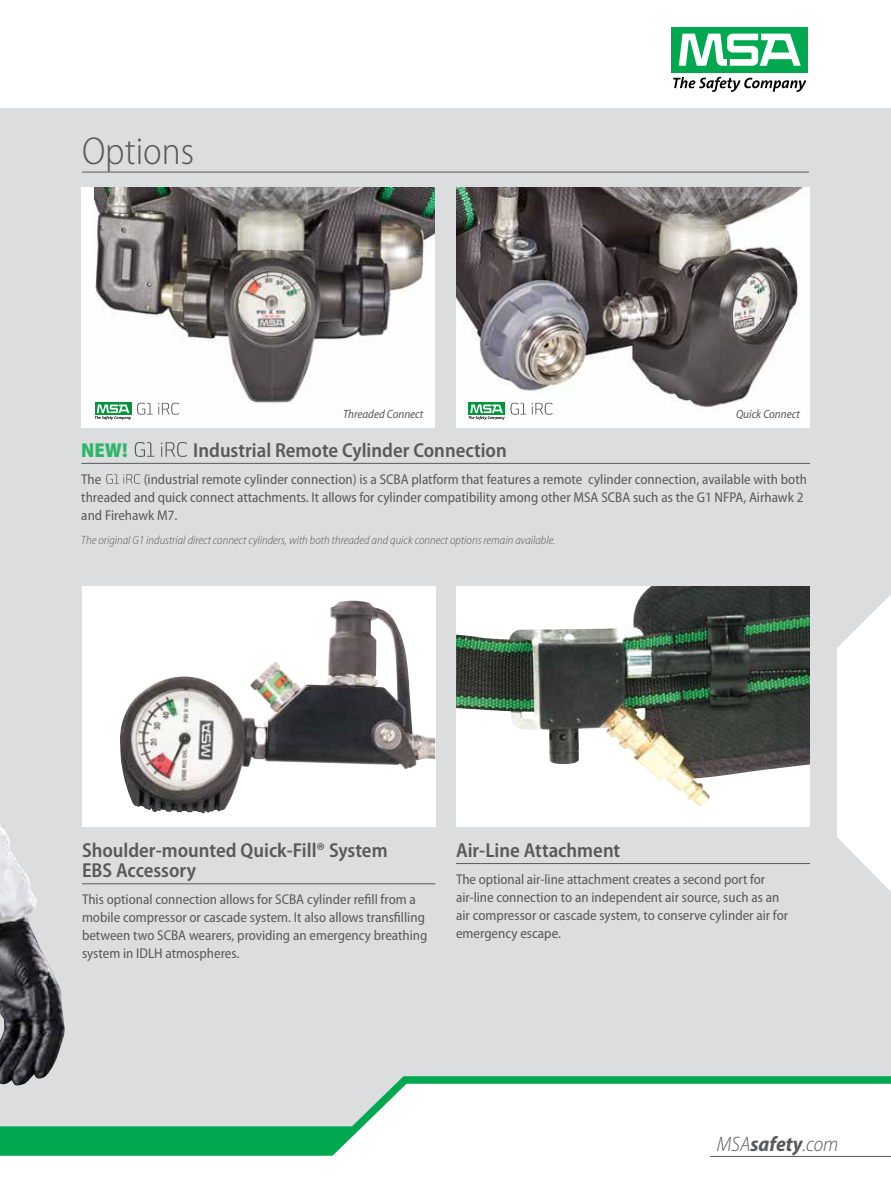
<style>
.page{position:relative;width:891px;height:1188px;background:#fff}
.page>*{position:absolute;margin:0;border:0;box-sizing:border-box;transform-origin:0 0}
.t1{font:300 semi-condensed 39px "Myriad Pro";color:#58595b}
.t2{font:italic 300 semi-condensed 21px "Myriad Pro";color:#58595b}
.t3{font:600 semi-condensed 20.25px/20.2px "Myriad Pro";color:#58595b}
.t4{font:900 semi-condensed 20.25px "Myriad Pro";color:#2eb56a}
.t5{font:semi-condensed 14.25px/18px "Myriad Pro";color:#58595b}
.t6{font:italic 300 semi-condensed 12px "Myriad Pro";color:#58595b}
.t7{font:italic semi-condensed 12px "Myriad Pro";color:#58595b}
.s1{font-weight:700}
</style>
<div class="page">
<div style="left:0;top:108px;width:891px;height:872px;background:#dcddde"></div>
<svg style="left:837px;top:594px;width:54px;height:298px"></svg>
<svg style="left:0;top:980px;width:891px;height:176px"></svg>
<div style="left:0;top:1126px;width:359px;height:27px;background:#00a94f"></div>
<img style="left:0;top:822px;width:65px;height:265px">
<hr style="left:710px;top:1156px;width:181px;height:1px;background:#58595b">
<hr style="left:81px;top:463px;width:729px;height:1px;background:#58595b">
<div style="left:81px;top:188px;width:354px;height:240px;background:#fff"></div>
<img style="left:94px;top:188px;width:341px;height:227px">
<div style="left:456px;top:188px;width:354px;height:240px;background:#fff"></div>
<img style="left:456px;top:188px;width:347px;height:227px">
<svg style="left:456px;top:586px;width:354px;height:240px"></svg>
<img style="left:456px;top:586px;width:250px;height:221px">
<svg style="left:82px;top:586px;width:354px;height:240px"></svg>
<img style="left:120px;top:601px;width:229px;height:212px">
<hr style="left:456px;top:863px;width:354px;height:1px;background:#58595b">
<hr style="left:82px;top:883px;width:353px;height:1px;background:#58595b">
<hr style="left:82px;top:172px;width:727px;height:1px;background:#58595b">
<svg style="left:135px;top:442px;width:19px;height:15px"></svg>
<svg style="left:161px;top:442px;width:26px;height:15px"></svg>
<svg style="left:106px;top:474px;width:35px;height:10px"></svg>
<svg style="left:137px;top:403px;width:42px;height:12px"></svg>
<svg style="left:95px;top:403px;width:36px;height:2px"></svg>
<svg style="left:95px;top:405px;width:36px;height:15px"></svg>
<div style="left:672px;top:27px;width:136px;height:65px;background:linear-gradient(to right,#fff,#fff)"></div>
<div style="left:672px;top:27px;width:136px;height:45px;background:#00a94f"></div>
<svg style="left:679px;top:34px;width:122px;height:32px"></svg>
<svg style="left:673px;top:77px;width:133px;height:15px"></svg>
<svg style="left:511px;top:403px;width:15px;height:12px"></svg>
<svg style="left:532px;top:403px;width:21px;height:12px"></svg>
<svg style="left:468px;top:403px;width:37px;height:2px"></svg>
<svg style="left:468px;top:405px;width:37px;height:15px"></svg>
<h1 class="t1" style="left:82px;top:128px;width:114px">Options</h1>
<p class="t7" style="left:343px;top:407px;width:82px">Threaded Connect</p>
<p class="t7" style="left:736px;top:407px;width:65px">Quick Connect</p>
<h3 class="t4" style="left:81px;top:437px;width:48px">NEW!</h3>
<h3 class="t3" style="left:193px;top:440px;width:315px">Industrial Remote Cylinder Connection</h3>
<p class="t5" style="left:81px;top:470px;width:22px">The</p>
<p class="t5" style="left:81px;top:470px;width:727px;text-indent:62px">(industrial remote cylinder connection) is a SCBA platform that features a remote cylinder connection, available with both threaded and quick connect attachments. It allows for cylinder compatibility among other MSA SCBA such as the G1 NFPA, Airhawk 2 and Firehawk M7.</p>
<p class="t6" style="left:81px;top:533px;width:476px">The original G1 industrial direct connect cylinders, with both threaded and quick connect options remain available.</p>
<h3 class="t3" style="left:82px;top:840px;width:307px">Shoulder-mounted Quick-Fill® System<br>EBS Accessory</h3>
<p class="t5" style="left:82px;top:890px;width:347px">This optional connection allows for SCBA cylinder refill from a mobile compressor or cascade system. It also allows transfilling between two SCBA wearers, providing an emergency breathing system in IDLH atmospheres.</p>
<h3 class="t3" style="left:456px;top:840px;width:166px">Air-Line Attachment</h3>
<p class="t5" style="left:456px;top:870px;width:334px">The optional air-line attachment creates a second port for air-line connection to an independent air source, such as an air compressor or cascade system, to conserve cylinder air for emergency escape.</p>
<h2 class="t2" style="left:717px;top:1131px;width:123px">MSA<span class="s1">safety</span>.com</h2>
</div>
